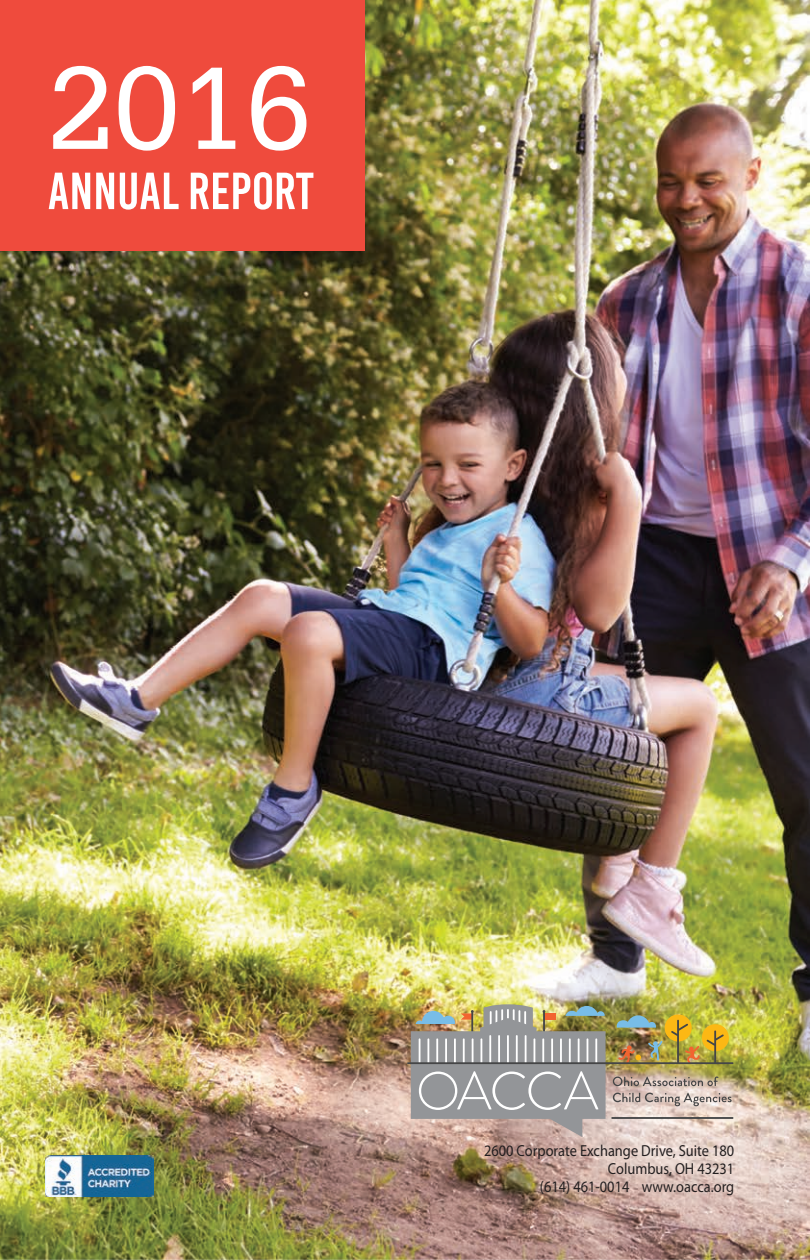
<style>
.page{position:relative;width:810px;height:1260px;background:#fff}
.page>*{position:absolute;margin:0;border:0;box-sizing:border-box;transform-origin:0 0}
.t1{font:125px "Serifa BT";color:#fff}
.t2{font:52px "Bebas Kai";color:#fff}
.t3{font:16px/18px "Myriad Pro";color:#231f20;text-align:right;scale:.9 1}
</style>
<div class="page">
<img style="left:0;top:0;width:810px;height:1260px">
<svg style="left:617px;top:1015px;width:39px;height:13px"></svg>
<div style="left:702px;top:1024px;width:27px;height:27px;background:#fcb814;border-radius:50%"></div>
<svg style="left:707px;top:1030px;width:17px;height:32px"></svg>
<div style="left:665px;top:1014px;width:27px;height:27px;background:#fcb814;border-radius:50%"></div>
<svg style="left:671px;top:1020px;width:29px;height:42px"></svg>
<hr style="left:407px;top:1062px;width:326px;height:2px;background:#454647">
<hr style="left:611px;top:1117px;width:122px;height:2px;background:#454647">
<img style="left:411px;top:1004px;width:195px;height:133px">
<svg style="left:613px;top:1077px;width:105px;height:9px"></svg>
<svg style="left:613px;top:1093px;width:119px;height:13px;background:#c2b3ad"></svg>
<svg style="left:648px;top:1041px;width:14px;height:19px"></svg>
<svg style="left:618px;top:1045px;width:23px;height:18px"></svg>
<div style="left:0;top:0;width:364px;height:250px;background:#ef4b3d"></div>
<img style="left:45px;top:1156px;width:108px;height:41px">
<h1 class="t1" style="left:48px;top:33px;width:265px">2016</h1>
<h2 class="t2" style="left:48px;top:163px;width:268px">ANNUAL REPORT</h2>
<p class="t3" style="left:484px;top:1141px;width:280px">2600 Corporate Exchange Drive, Suite 180<br>Columbus, OH 43231<br>(614) 461-0014 www.oacca.org</p>
</div>
